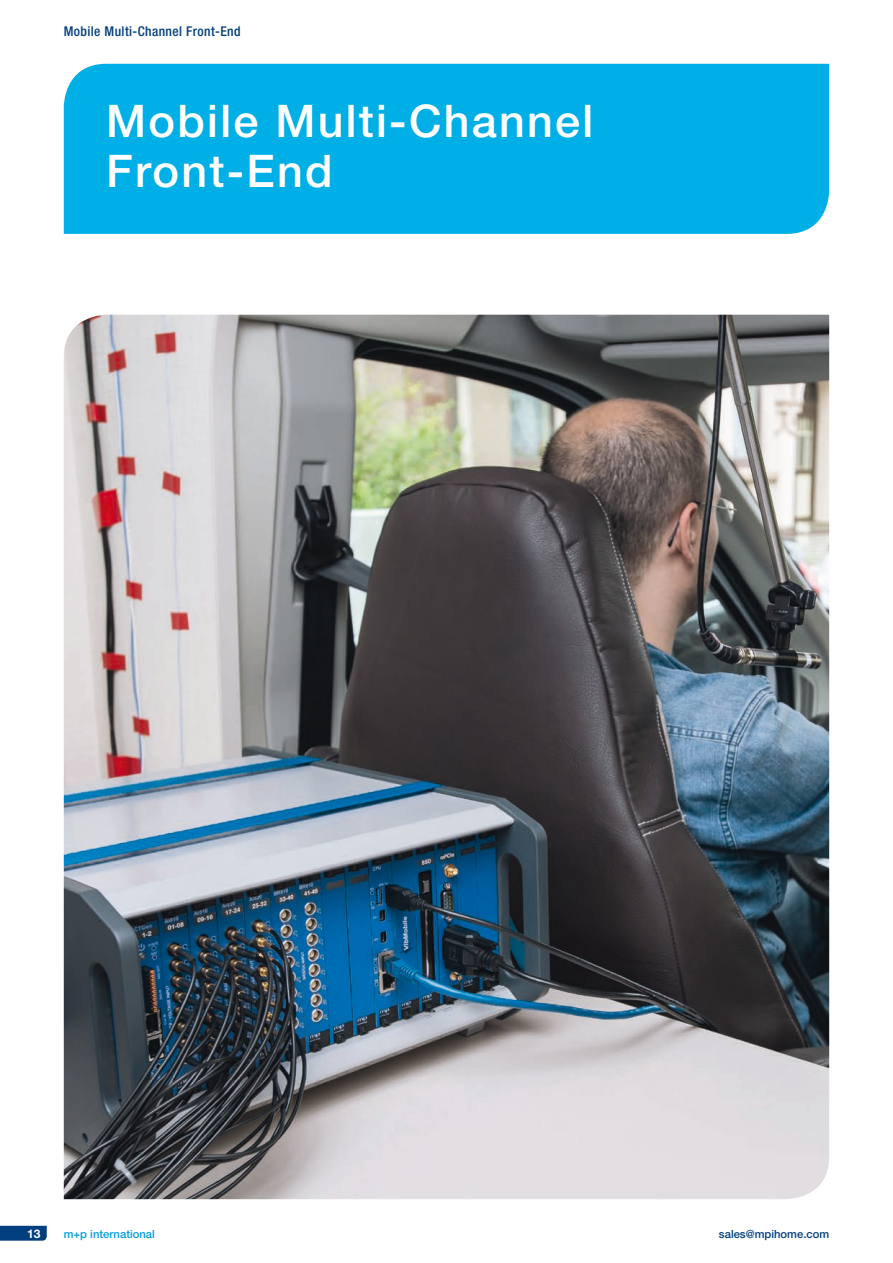
<style>
.page{position:relative;width:893px;height:1263px;background:#fff}
.page>*{position:absolute;margin:0;border:0;box-sizing:border-box;transform-origin:0 0}
.t1{font:500 45px/49.5px "Helvetica Neue LT";letter-spacing:.05em;color:#fff}
.t2{font:500 condensed 13.5px "Helvetica Neue";letter-spacing:.03em;color:#003e7d}
.t3{font:700 12px "Helvetica Neue LT";color:#fff}
.t4{font:500 11.25px "Helvetica Neue LT";color:#003e7d}
.t5{font:500 11.25px "Helvetica Neue LT";color:#009dde}
</style>
<div class="page">
<svg style="left:0;top:1226px;width:47px;height:15px"></svg>
<img style="left:64px;top:315px;width:765px;height:884px">
<div style="left:64px;top:64px;width:765px;height:170px;background:#00afe5"></div>
<p class="t2" style="left:64px;top:23px;width:178px">Mobile Multi-Channel Front-End</p>
<h1 class="t1" style="left:106px;top:96px;width:489px">Mobile Multi-Channel<br>Front-End</h1>
<p class="t3" style="left:27px;top:1226px;width:15px">13</p>
<p class="t5" style="left:64px;top:1227px;width:93px">m+p international</p>
<p class="t4" style="left:719px;top:1227px;width:112px">sales@mpihome.com</p>
</div>
